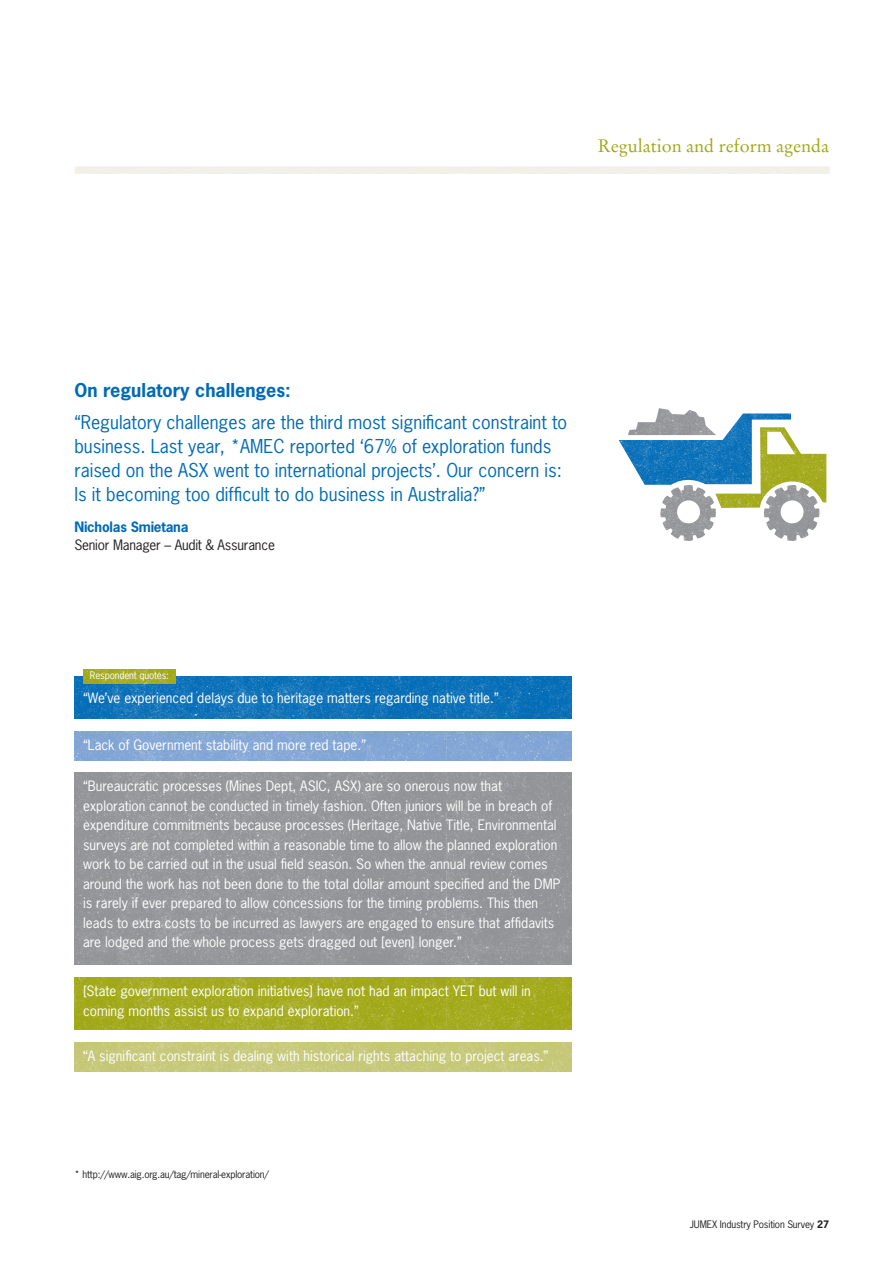
<style>
.page{position:relative;width:893px;height:1263px;background:#fff}
.page>*{position:absolute;margin:0;border:0;box-sizing:border-box;transform-origin:0 0}
.Quotes{font:18px/24px "News Gothic Std";color:#006bb6}
.E_Large_copy{font:18px "Stempel Garamond LT Std";color:#a0a713}
.B_Body_heading{font:700 18px "News Gothic Std";color:#006bb6}
.Paragraph_Style_6{font:13.5px/19.5px "News Gothic Std";color:#fff}
.J_Table_copy{font:13.5px "News Gothic Std";letter-spacing:-.015em;color:#231f20}
.I_Table_heading{font:700 13.5px "News Gothic Std";letter-spacing:-.015em;color:#006bb6}
.P_Footer{font:9.75px "News Gothic Std";letter-spacing:-.015em;color:#231f20}
.H_Small_copy{font:9.75px "News Gothic Std";letter-spacing:-.015em;color:#fff}
.s1{font-weight:700}
</style>
<div class="page">
<img style="left:74px;top:166px;width:756px;height:906px">
<p class="E_Large_copy" style="left:598px;top:135px;width:233px">Regulation and reform agenda</p>
<p class="B_Body_heading" style="left:74px;top:378px;width:218px">On regulatory challenges:</p>
<p class="Quotes" style="left:74px;top:410px;width:494px">“Regulatory challenges are the third most significant constraint to business. Last year, *AMEC reported ‘67% of exploration funds raised on the ASX went to international projects’. Our concern is:<br>Is it becoming too difficult to do business in Australia?”</p>
<p class="I_Table_heading" style="left:74px;top:518px;width:116px">Nicholas Smietana</p>
<p class="J_Table_copy" style="left:74px;top:536px;width:202px">Senior Manager – Audit &amp; Assurance</p>
<p class="H_Small_copy" style="left:90px;top:669px;width:81px">Respondent quotes:</p>
<p class="Paragraph_Style_6" style="left:83px;top:688px;width:417px">“We’ve experienced delays due to heritage matters regarding native title.”</p>
<p class="Paragraph_Style_6" style="left:83px;top:735px;width:284px">“Lack of Government stability and more red tape.”</p>
<p class="Paragraph_Style_6" style="left:83px;top:776px;width:479px">“Bureaucratic processes (Mines Dept, ASIC, ASX) are so onerous now that exploration cannot be conducted in timely fashion. Often juniors will be in breach of expenditure commitments because processes (Heritage, Native Title, Environmental surveys are not completed within a reasonable time to allow the planned exploration work to be carried out in the usual field season. So when the annual review comes around the work has not been done to the total dollar amount specified and the DMP is rarely if ever prepared to allow concessions for the timing problems. This then leads to extra costs to be incurred as lawyers are engaged to ensure that affidavits are lodged and the whole process gets dragged out [even] longer.”</p>
<p class="Paragraph_Style_6" style="left:83px;top:981px;width:449px">[State government exploration initiatives] have not had an impact YET but will in coming months assist us to expand exploration.”</p>
<p class="Paragraph_Style_6" style="left:83px;top:1046px;width:467px">“A significant constraint is dealing with historical rights attaching to project areas.”</p>
<p class="P_Footer" style="left:75px;top:1168px;width:196px">* http://www.aig.org.au/tag/mineral-exploration/</p>
<p class="P_Footer" style="left:690px;top:1218px;width:141px">JUMEX Industry Position Survey <span class="s1">27</span></p>
</div>
